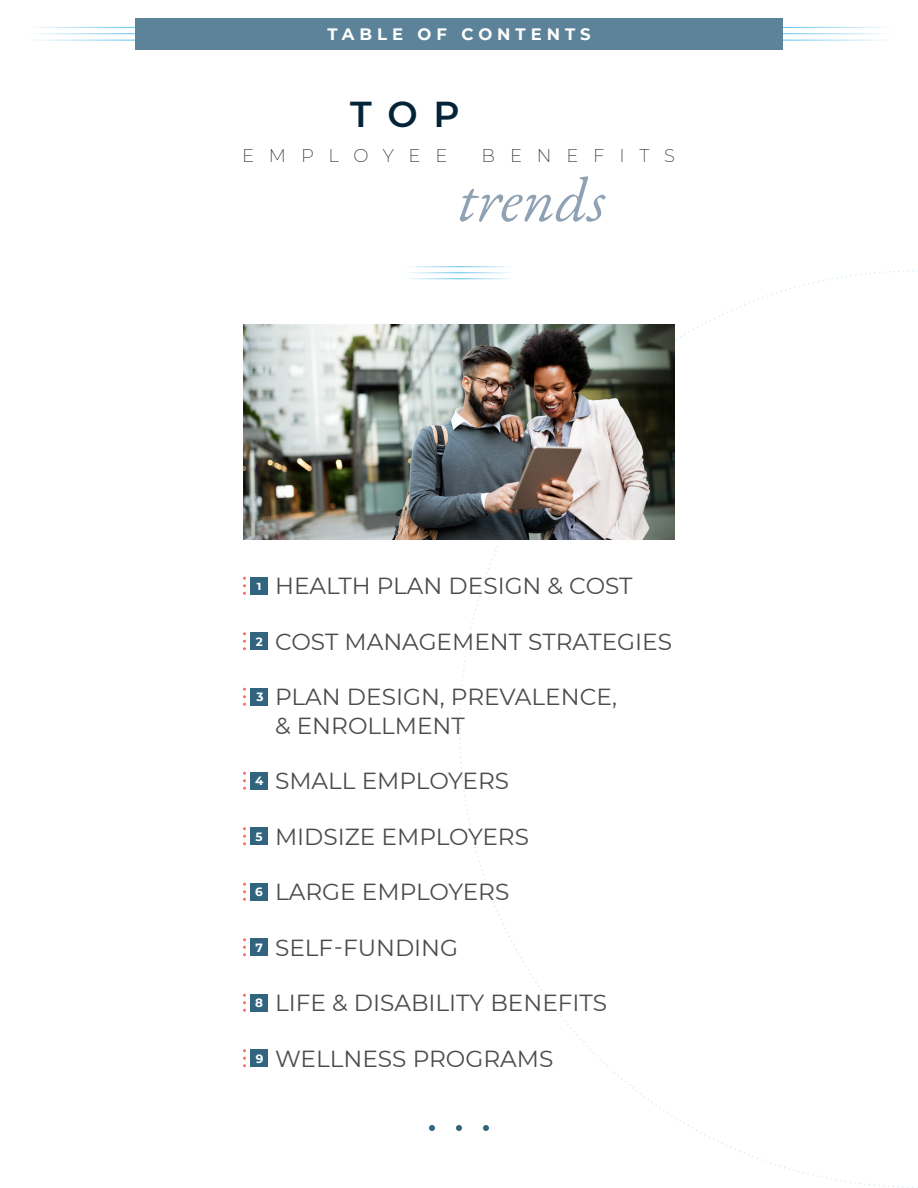
<style>
.page{position:relative;width:918px;height:1188px;background:#fff}
.page>*{position:absolute;margin:0;border:0;box-sizing:border-box;transform-origin:0 0}
.t1{font:600 36px "Montserrat";color:#032438}
.t2{font:23.25px/28.5px "Montserrat";color:#4b4c4d}
.t3{font:200 18px "Montserrat";letter-spacing:.825em;color:#231f20}
.t4{font:700 16.5px "Montserrat";letter-spacing:.3em;color:#fff}
.t5{font:700 12px "Montserrat";color:#fff}
</style>
<div class="page">
<img style="left:243px;top:324px;width:432px;height:216px">
<svg style="left:460px;top:176px;width:146px;height:46px"></svg>
<svg style="left:429px;top:1125px;width:6px;height:6px"></svg>
<svg style="left:456px;top:1125px;width:6px;height:6px"></svg>
<svg style="left:483px;top:1125px;width:6px;height:6px"></svg>
<div style="left:135px;top:18px;width:648px;height:32px;background:#5c8399"></div>
<div style="left:250px;top:577px;width:18px;height:18px;background:#30647f"></div>
<div style="left:250px;top:632px;width:18px;height:18px;background:#30647f"></div>
<div style="left:250px;top:688px;width:18px;height:18px;background:#30647f"></div>
<div style="left:250px;top:772px;width:18px;height:18px;background:#30647f"></div>
<div style="left:250px;top:827px;width:18px;height:18px;background:#30647f"></div>
<div style="left:250px;top:883px;width:18px;height:18px;background:#30647f"></div>
<div style="left:250px;top:938px;width:18px;height:18px;background:#30647f"></div>
<div style="left:250px;top:994px;width:18px;height:18px;background:#30647f"></div>
<div style="left:250px;top:1049px;width:18px;height:18px;background:#30647f"></div>
<svg style="left:243px;top:577px;width:3px;height:18px"></svg>
<svg style="left:243px;top:632px;width:3px;height:18px"></svg>
<svg style="left:243px;top:688px;width:3px;height:18px"></svg>
<svg style="left:243px;top:772px;width:3px;height:18px"></svg>
<svg style="left:243px;top:827px;width:3px;height:18px"></svg>
<svg style="left:243px;top:883px;width:3px;height:18px"></svg>
<svg style="left:243px;top:938px;width:3px;height:18px"></svg>
<svg style="left:243px;top:994px;width:3px;height:18px"></svg>
<svg style="left:243px;top:1049px;width:3px;height:18px"></svg>
<p class="t4" style="left:327px;top:23px;width:265px">TABLE OF CONTENTS</p>
<p class="t1" style="left:350px;top:88px;width:111px">TOP</p>
<p class="t3" style="left:242px;top:144px;width:207px">EMPLOYEE</p>
<p class="t3" style="left:482px;top:144px;width:195px">BENEFITS</p>
<p class="t5" style="left:257px;top:577px;width:6px">1</p>
<p class="t5" style="left:256px;top:633px;width:9px">2</p>
<p class="t5" style="left:256px;top:688px;width:9px">3</p>
<p class="t5" style="left:255px;top:772px;width:10px">4</p>
<p class="t5" style="left:256px;top:828px;width:9px">5</p>
<p class="t5" style="left:255px;top:883px;width:9px">6</p>
<p class="t5" style="left:256px;top:939px;width:9px">7</p>
<p class="t5" style="left:255px;top:994px;width:9px">8</p>
<p class="t5" style="left:256px;top:1050px;width:9px">9</p>
<p class="t2" style="left:275px;top:571px;width:359px">HEALTH PLAN DESIGN &amp; COST</p>
<p class="t2" style="left:275px;top:626px;width:398px">COST MANAGEMENT STRATEGIES</p>
<p class="t2" style="left:275px;top:682px;width:344px">PLAN DESIGN, PREVALENCE, &amp; ENROLLMENT</p>
<p class="t2" style="left:275px;top:766px;width:236px">SMALL EMPLOYERS</p>
<p class="t2" style="left:275px;top:821px;width:256px">MIDSIZE EMPLOYERS</p>
<p class="t2" style="left:275px;top:877px;width:236px">LARGE EMPLOYERS</p>
<p class="t2" style="left:275px;top:932px;width:185px">SELF-FUNDING</p>
<p class="t2" style="left:275px;top:988px;width:333px">LIFE &amp; DISABILITY BENEFITS</p>
<p class="t2" style="left:275px;top:1043px;width:280px">WELLNESS PROGRAMS</p>
</div>
